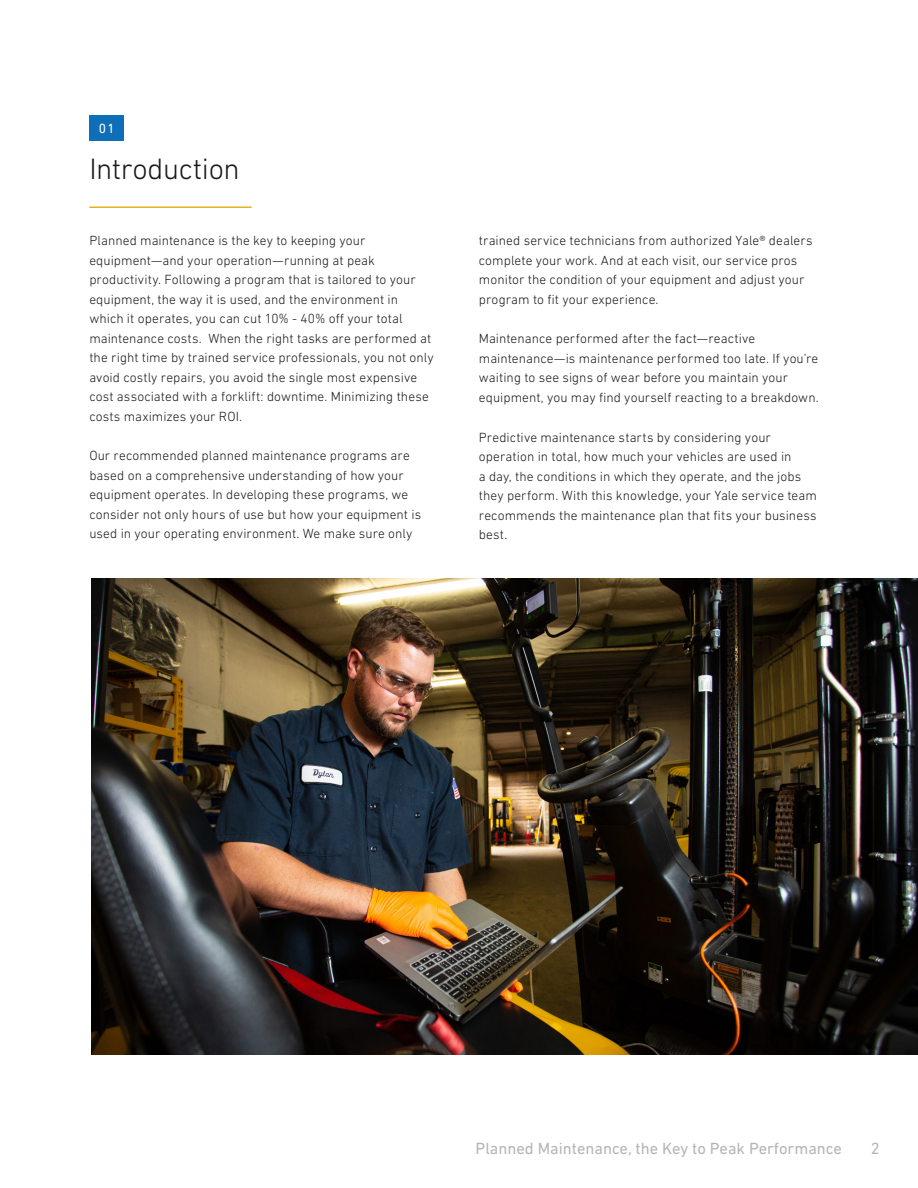
<style>
.page{position:relative;width:918px;height:1188px;background:#fff}
.page>*{position:absolute;margin:0;border:0;box-sizing:border-box;transform-origin:0 0}
.Subhead_1-black{font:300 30px "DIN Next LT Pro";letter-spacing:-.015em;color:#18191b}
.t1{font:16.5px "DIN Next LT Pro";color:#b4b5b8}
.t2{font:300 13.5px/19.5px "DIN Next LT Pro";letter-spacing:.005em;color:#18191b}
.Subhead_1-black-2{font:13.5px "DIN Next LT Pro";color:#fff}
</style>
<div class="page">
<img style="left:92px;top:579px;width:826px;height:475px">
<hr style="left:89px;top:206px;width:163px;height:2px;background:#e6b120">
<div style="left:90px;top:115px;width:34px;height:26px;background:#0f6eb8"></div>
<p class="Subhead_1-black-2" style="left:99px;top:121px;width:17px">01</p>
<p class="Subhead_1-black" style="left:89px;top:152px;width:152px">Introduction</p>
<p class="t2" style="left:89px;top:231px;width:346px">Planned maintenance is the key to keeping your equipment—and your operation—running at peak productivity. Following a program that is tailored to your equipment, the way it is used, and the environment in which it operates, you can cut 10% - 40% off your total maintenance costs. When the right tasks are performed at the right time by trained service professionals, you not only avoid costly repairs, you avoid the single most expensive cost associated with a forklift: downtime. Minimizing these costs maximizes your ROI.</p>
<p class="t2" style="left:89px;top:446px;width:333px">Our recommended planned maintenance programs are based on a comprehensive understanding of how your equipment operates. In developing these programs, we consider not only hours of use but how your equipment is used in your operating environment. We make sure only</p>
<p class="t2" style="left:479px;top:231px;width:335px">trained service technicians from authorized Yale® dealers complete your work. And at each visit, our service pros monitor the condition of your equipment and adjust your program to fit your experience.</p>
<p class="t2" style="left:479px;top:329px;width:341px">Maintenance performed after the fact—reactive maintenance—is maintenance performed too late. If you’re waiting to see signs of wear before you maintain your equipment, you may find yourself reacting to a breakdown.</p>
<p class="t2" style="left:479px;top:427px;width:340px">Predictive maintenance starts by considering your operation in total, how much your vehicles are used in<br>a day, the conditions in which they operate, and the jobs they perform. With this knowledge, your Yale service team recommends the maintenance plan that fits your business best.</p>
<p class="t1" style="left:476px;top:1139px;width:368px">Planned Maintenance, the Key to Peak Performance</p>
<p class="t1" style="left:871px;top:1139px;width:10px">2</p>
</div>
